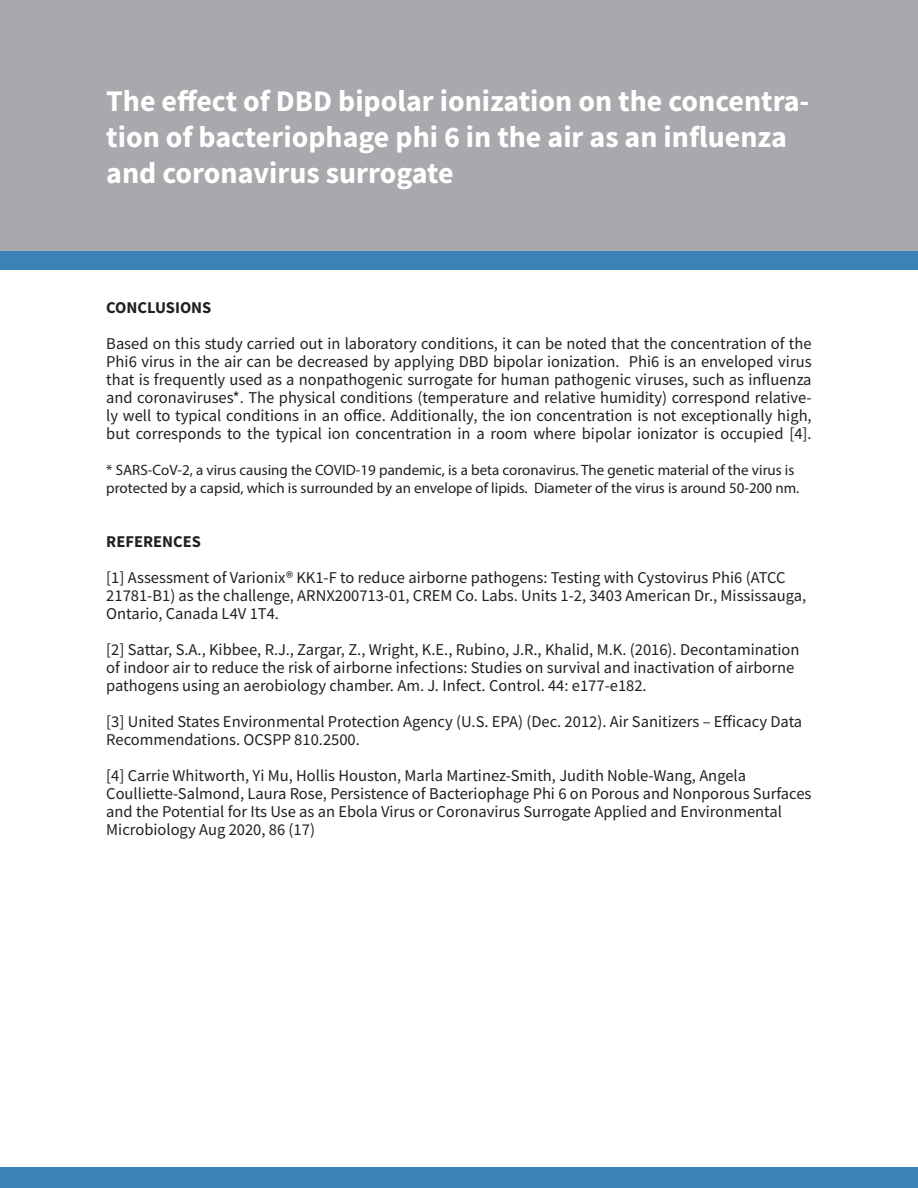
<style>
.page{position:relative;width:918px;height:1188px;background:#fff}
.page>*{position:absolute;margin:0;border:0;box-sizing:border-box;transform-origin:0 0}
.Page_Title{font:700 30px/36px "Source Sans Pro";color:#fff}
.Body_Text_-_Left{font:16.5px/18px "Source Sans Pro";color:#231f20}
.Body_Text_-_Left-2{font:700 16.5px "Source Sans Pro";color:#231f20}
.Body_Text_-_Left-3{font:15px/18px "Myriad Pro";color:#231f20}
</style>
<div class="page">
<div style="left:0;top:1167px;width:918px;height:21px;background:#3983b7"></div>
<div style="left:0;top:251px;width:918px;height:19px;background:#3983b7"></div>
<div style="left:0;top:0;width:918px;height:251px;background:#a8a9ad"></div>
<p class="Page_Title" style="left:106px;top:82px;width:705px">The effect of DBD bipolar ionization on the concentra&shy;tion of bacteriophage phi 6 in the air as an influenza and coronavirus surrogate</p>
<p class="Body_Text_-_Left-2" style="left:106px;top:296px;width:107px">CONCLUSIONS</p>
<p class="Body_Text_-_Left" style="left:106px;top:334px;width:707px;text-align:justify">Based on this study carried out in laboratory conditions, it can be noted that the concentration of the Phi6 virus in the air can be decreased by applying DBD bipolar ionization. Phi6 is an enveloped virus that is frequently used as a nonpathogenic surrogate for human pathogenic viruses, such as influenza and coronaviruses*. The physical conditions (temperature and relative humidity) correspond relative&shy;ly well to typical conditions in an office. Additionally, the ion concentration is not exceptionally high, but corresponds to the typical ion concentration in a room where bipolar ionizator is occupied [4].</p>
<p class="Body_Text_-_Left-3" style="left:106px;top:461px;width:695px">* SARS-CoV-2, a virus causing the COVID-19 pandemic, is a beta coronavirus. The genetic material of the virus is protected by a capsid, which is surrounded by an envelope of lipids. Diameter of the virus is around 50-200 nm.</p>
<p class="Body_Text_-_Left-2" style="left:106px;top:530px;width:96px">REFERENCES</p>
<p class="Body_Text_-_Left" style="left:106px;top:568px;width:701px">[1] Assessment of Varionix® KK1-F to reduce airborne pathogens: Testing with Cystovirus Phi6 (ATCC<br>21781-B1) as the challenge, ARNX200713-01, CREM Co. Labs. Units 1-2, 3403 American Dr., Mississauga,<br>Ontario, Canada L4V 1T4.</p>
<p class="Body_Text_-_Left" style="left:106px;top:640px;width:695px">[2] Sattar, S.A., Kibbee, R.J., Zargar, Z., Wright, K.E., Rubino, J.R., Khalid, M.K. (2016). Decontamination of indoor air to reduce the risk of airborne infections: Studies on survival and inactivation of airborne pathogens using an aerobiology chamber. Am. J. Infect. Control. 44: e177-e182.</p>
<p class="Body_Text_-_Left" style="left:106px;top:712px;width:697px">[3] United States Environmental Protection Agency (U.S. EPA) (Dec. 2012). Air Sanitizers – Efficacy Data<br>Recommendations. OCSPP 810.2500.</p>
<p class="Body_Text_-_Left" style="left:106px;top:766px;width:707px">[4] Carrie Whitworth, Yi Mu, Hollis Houston, Marla Martinez-Smith, Judith Noble-Wang, Angela Coulliette-Salmond, Laura Rose, Persistence of Bacteriophage Phi 6 on Porous and Nonporous Surfaces and the Potential for Its Use as an Ebola Virus or Coronavirus Surrogate Applied and Environmental Microbiology Aug 2020, 86 (17)</p>
</div>
